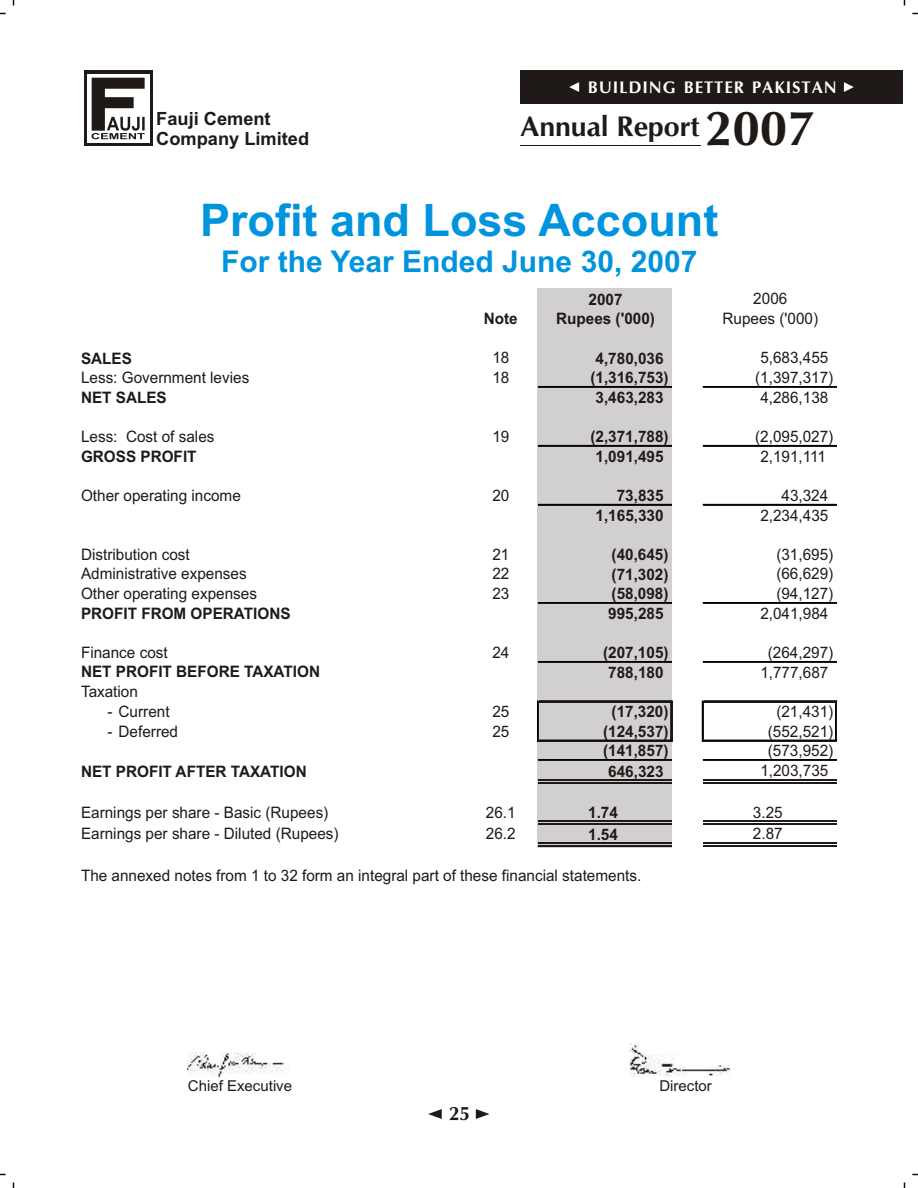
<style>
.page{position:relative;width:918px;height:1188px;background:#fff}
.page>*{position:absolute;margin:0;border:0;box-sizing:border-box;transform-origin:0 0}
.t1{font:700 45px "Arial";color:#0094de}
.t2{font:700 30px "Arial";color:#0094de}
.t3{font:700 28.5px "CG Omega";color:#1f1a17}
.t4{font:700 19.5px "CG Omega";color:#1f1a17}
.t5{font:700 18.3px/20.4px "Arial";color:#1f1a17}
.t6{font:700 16.8px "CG Omega";letter-spacing:.055em;color:#fff}
.t7{font:15.9px "Arial";color:#1f1a17}
.t8{font:700 15.9px "Arial";color:#1f1a17}
.t9{font:15px "Arial";color:#1f1a17}
.s1{font-size:49.5px}
</style>
<div class="page">
<div style="left:538px;top:288px;width:134px;height:559px;background:#d1cfcf"></div>
<img style="left:84px;top:70px;width:69px;height:76px">
<div style="left:84px;top:71px;width:68px;height:75px;background:#1f1a17"></div>
<div style="left:87px;top:74px;width:62px;height:69px;background:#fff"></div>
<svg style="left:91px;top:78px;width:54px;height:61px"></svg>
<div style="left:520px;top:70px;width:383px;height:34px;background:#1f1a17"></div>
<svg style="left:844px;top:82px;width:10px;height:10px"></svg>
<svg style="left:569px;top:82px;width:10px;height:10px"></svg>
<hr style="left:520px;top:145px;width:181px;height:1px;background:#1f1a17">
<svg style="left:476px;top:1109px;width:14px;height:10px"></svg>
<svg style="left:428px;top:1109px;width:14px;height:10px"></svg>
<img style="left:630px;top:1044px;width:101px;height:33px">
<img style="left:187px;top:1052px;width:103px;height:26px">
<hr style="left:538px;top:386px;width:134px;height:2px;background:#1f1a17">
<hr style="left:538px;top:386px;width:134px;height:1px;background:#000">
<hr style="left:538px;top:445px;width:134px;height:2px;background:#1f1a17">
<hr style="left:538px;top:445px;width:134px;height:1px;background:#000">
<hr style="left:538px;top:504px;width:134px;height:2px;background:#1f1a17">
<hr style="left:538px;top:504px;width:134px;height:1px;background:#000">
<hr style="left:538px;top:603px;width:134px;height:1px;background:#1f1a17">
<hr style="left:538px;top:602px;width:134px;height:1px;background:#000">
<hr style="left:538px;top:661px;width:134px;height:2px;background:#1f1a17">
<hr style="left:538px;top:661px;width:134px;height:1px;background:#000">
<hr style="left:539px;top:701px;width:133px;height:1px;background:#000">
<hr style="left:539px;top:740px;width:133px;height:2px;background:#1f1a17">
<hr style="left:539px;top:740px;width:133px;height:1px;background:#000">
<hr style="left:538px;top:760px;width:134px;height:1px;background:#1f1a17">
<hr style="left:538px;top:779px;width:134px;height:1px;background:#1f1a17">
<hr style="left:538px;top:782px;width:134px;height:2px;background:#1f1a17">
<hr style="left:538px;top:821px;width:134px;height:1px;background:#1f1a17">
<hr style="left:538px;top:824px;width:134px;height:1px;background:#1f1a17">
<hr style="left:538px;top:842px;width:134px;height:2px;background:#1f1a17">
<hr style="left:538px;top:846px;width:134px;height:1px;background:#1f1a17">
<hr style="left:538px;top:759px;width:134px;height:1px;background:#000">
<hr style="left:538px;top:701px;width:1px;height:41px;background:#1f1a17">
<hr style="left:537px;top:701px;width:1px;height:41px;background:#000">
<hr style="left:671px;top:702px;width:1px;height:40px;background:#000">
<hr style="left:702px;top:701px;width:2px;height:41px;background:#1f1a17">
<hr style="left:702px;top:701px;width:1px;height:41px;background:#000">
<hr style="left:836px;top:702px;width:1px;height:40px;background:#1f1a17">
<hr style="left:835px;top:702px;width:1px;height:40px;background:#000">
<hr style="left:703px;top:386px;width:133px;height:2px;background:#1f1a17">
<hr style="left:703px;top:386px;width:133px;height:1px;background:#000">
<hr style="left:703px;top:445px;width:133px;height:2px;background:#1f1a17">
<hr style="left:703px;top:445px;width:133px;height:1px;background:#000">
<hr style="left:703px;top:504px;width:133px;height:2px;background:#1f1a17">
<hr style="left:703px;top:504px;width:133px;height:1px;background:#000">
<hr style="left:703px;top:603px;width:133px;height:1px;background:#1f1a17">
<hr style="left:703px;top:602px;width:133px;height:1px;background:#000">
<hr style="left:703px;top:661px;width:133px;height:2px;background:#1f1a17">
<hr style="left:703px;top:661px;width:133px;height:1px;background:#000">
<hr style="left:704px;top:701px;width:133px;height:1px;background:#000">
<hr style="left:704px;top:740px;width:133px;height:2px;background:#1f1a17">
<hr style="left:704px;top:740px;width:133px;height:1px;background:#000">
<hr style="left:703px;top:760px;width:133px;height:1px;background:#1f1a17">
<hr style="left:703px;top:779px;width:133px;height:1px;background:#1f1a17">
<hr style="left:703px;top:782px;width:133px;height:2px;background:#1f1a17">
<hr style="left:703px;top:821px;width:133px;height:1px;background:#1f1a17">
<hr style="left:703px;top:824px;width:133px;height:1px;background:#1f1a17">
<hr style="left:703px;top:842px;width:133px;height:2px;background:#1f1a17">
<hr style="left:703px;top:846px;width:133px;height:1px;background:#1f1a17">
<hr style="left:703px;top:759px;width:133px;height:1px;background:#000">
<p class="t5" style="left:156px;top:110px;width:154px">Fauji Cement<br>Company Limited</p>
<p class="t6" style="left:588px;top:80px;width:250px">BUILDING BETTER PAKISTAN</p>
<h3 class="t3" style="left:520px;top:115px;width:295px">Annual Report <span class="s1">2007</span></h3>
<h1 class="t1" style="left:200px;top:203px;width:520px">Profit and Loss Account</h1>
<h2 class="t2" style="left:221px;top:251px;width:478px">For the Year Ended June 30, 2007</h2>
<p class="t8" style="left:589px;top:293px;width:36px">2007</p>
<p class="t7" style="left:753px;top:293px;width:36px">2006</p>
<p class="t8" style="left:484px;top:313px;width:35px">Note</p>
<p class="t8" style="left:556px;top:313px;width:100px">Rupees ('000)</p>
<p class="t7" style="left:723px;top:313px;width:97px">Rupees ('000)</p>
<p class="t8" style="left:81px;top:352px;width:52px">SALES</p>
<p class="t7" style="left:492px;top:352px;width:19px">18</p>
<p class="t8" style="left:596px;top:352px;width:70px">4,780,036</p>
<p class="t7" style="left:760px;top:352px;width:70px">5,683,455</p>
<p class="t7" style="left:81px;top:371px;width:170px">Less: Government levies</p>
<p class="t7" style="left:492px;top:371px;width:19px">18</p>
<p class="t8" style="left:590px;top:372px;width:80px">(1,316,753)</p>
<p class="t7" style="left:755px;top:371px;width:80px">(1,397,317)</p>
<p class="t8" style="left:81px;top:391px;width:87px">NET SALES</p>
<p class="t8" style="left:596px;top:391px;width:70px">3,463,283</p>
<p class="t7" style="left:760px;top:391px;width:70px">4,286,138</p>
<p class="t7" style="left:81px;top:430px;width:135px">Less: Cost of sales</p>
<p class="t7" style="left:492px;top:430px;width:19px">19</p>
<p class="t8" style="left:590px;top:431px;width:80px">(2,371,788)</p>
<p class="t7" style="left:755px;top:430px;width:80px">(2,095,027)</p>
<p class="t8" style="left:81px;top:450px;width:117px">GROSS PROFIT</p>
<p class="t8" style="left:596px;top:450px;width:70px">1,091,495</p>
<p class="t7" style="left:760px;top:450px;width:67px">2,191,111</p>
<p class="t7" style="left:81px;top:489px;width:161px">Other operating income</p>
<p class="t7" style="left:492px;top:489px;width:19px">20</p>
<p class="t8" style="left:617px;top:490px;width:48px">73,835</p>
<p class="t7" style="left:782px;top:489px;width:48px">43,324</p>
<p class="t8" style="left:596px;top:509px;width:70px">1,165,330</p>
<p class="t7" style="left:760px;top:509px;width:70px">2,234,435</p>
<p class="t7" style="left:81px;top:548px;width:110px">Distribution cost</p>
<p class="t7" style="left:492px;top:548px;width:19px">21</p>
<p class="t8" style="left:612px;top:548px;width:58px">(40,645)</p>
<p class="t7" style="left:776px;top:548px;width:58px">(31,695)</p>
<p class="t7" style="left:81px;top:568px;width:167px">Administrative expenses</p>
<p class="t7" style="left:492px;top:568px;width:19px">22</p>
<p class="t8" style="left:612px;top:568px;width:58px">(71,302)</p>
<p class="t7" style="left:776px;top:568px;width:58px">(66,629)</p>
<p class="t7" style="left:81px;top:588px;width:178px">Other operating expenses</p>
<p class="t7" style="left:492px;top:588px;width:19px">23</p>
<p class="t8" style="left:612px;top:588px;width:58px">(58,098)</p>
<p class="t7" style="left:776px;top:588px;width:58px">(94,127)</p>
<p class="t8" style="left:81px;top:607px;width:211px">PROFIT FROM OPERATIONS</p>
<p class="t8" style="left:608px;top:607px;width:57px">995,285</p>
<p class="t7" style="left:760px;top:607px;width:70px">2,041,984</p>
<p class="t7" style="left:81px;top:646px;width:88px">Finance cost</p>
<p class="t7" style="left:492px;top:646px;width:19px">24</p>
<p class="t8" style="left:603px;top:647px;width:67px">(207,105)</p>
<p class="t7" style="left:768px;top:646px;width:67px">(264,297)</p>
<p class="t8" style="left:81px;top:666px;width:241px">NET PROFIT BEFORE TAXATION</p>
<p class="t8" style="left:608px;top:666px;width:57px">788,180</p>
<p class="t7" style="left:760px;top:666px;width:70px">1,777,687</p>
<p class="t7" style="left:81px;top:686px;width:58px">Taxation</p>
<p class="t7" style="left:108px;top:705px;width:64px">- Current</p>
<p class="t7" style="left:492px;top:705px;width:19px">25</p>
<p class="t8" style="left:612px;top:706px;width:58px">(17,320)</p>
<p class="t7" style="left:776px;top:705px;width:58px">(21,431)</p>
<p class="t7" style="left:108px;top:725px;width:72px">- Deferred</p>
<p class="t7" style="left:492px;top:725px;width:19px">25</p>
<p class="t8" style="left:603px;top:725px;width:67px">(124,537)</p>
<p class="t7" style="left:768px;top:725px;width:67px">(552,521)</p>
<p class="t8" style="left:603px;top:745px;width:67px">(141,857)</p>
<p class="t7" style="left:768px;top:745px;width:67px">(573,952)</p>
<p class="t8" style="left:81px;top:765px;width:227px">NET PROFIT AFTER TAXATION</p>
<p class="t8" style="left:608px;top:765px;width:57px">646,323</p>
<p class="t7" style="left:760px;top:765px;width:70px">1,203,735</p>
<p class="t7" style="left:81px;top:806px;width:249px">Earnings per share - Basic (Rupees)</p>
<p class="t7" style="left:486px;top:806px;width:31px">26.1</p>
<p class="t8" style="left:588px;top:807px;width:31px">1.74</p>
<p class="t7" style="left:753px;top:806px;width:31px">3.25</p>
<p class="t7" style="left:81px;top:828px;width:259px">Earnings per share - Diluted (Rupees)</p>
<p class="t7" style="left:486px;top:828px;width:31px">26.2</p>
<p class="t8" style="left:588px;top:828px;width:31px">1.54</p>
<p class="t7" style="left:753px;top:828px;width:31px">2.87</p>
<p class="t7" style="left:81px;top:869px;width:562px">The annexed notes from 1 to 32 form an integral part of these financial statements.</p>
<p class="t9" style="left:188px;top:1080px;width:106px">Chief Executive</p>
<p class="t9" style="left:659px;top:1080px;width:54px">Director</p>
<p class="t4" style="left:449px;top:1106px;width:23px">25</p>
</div>
